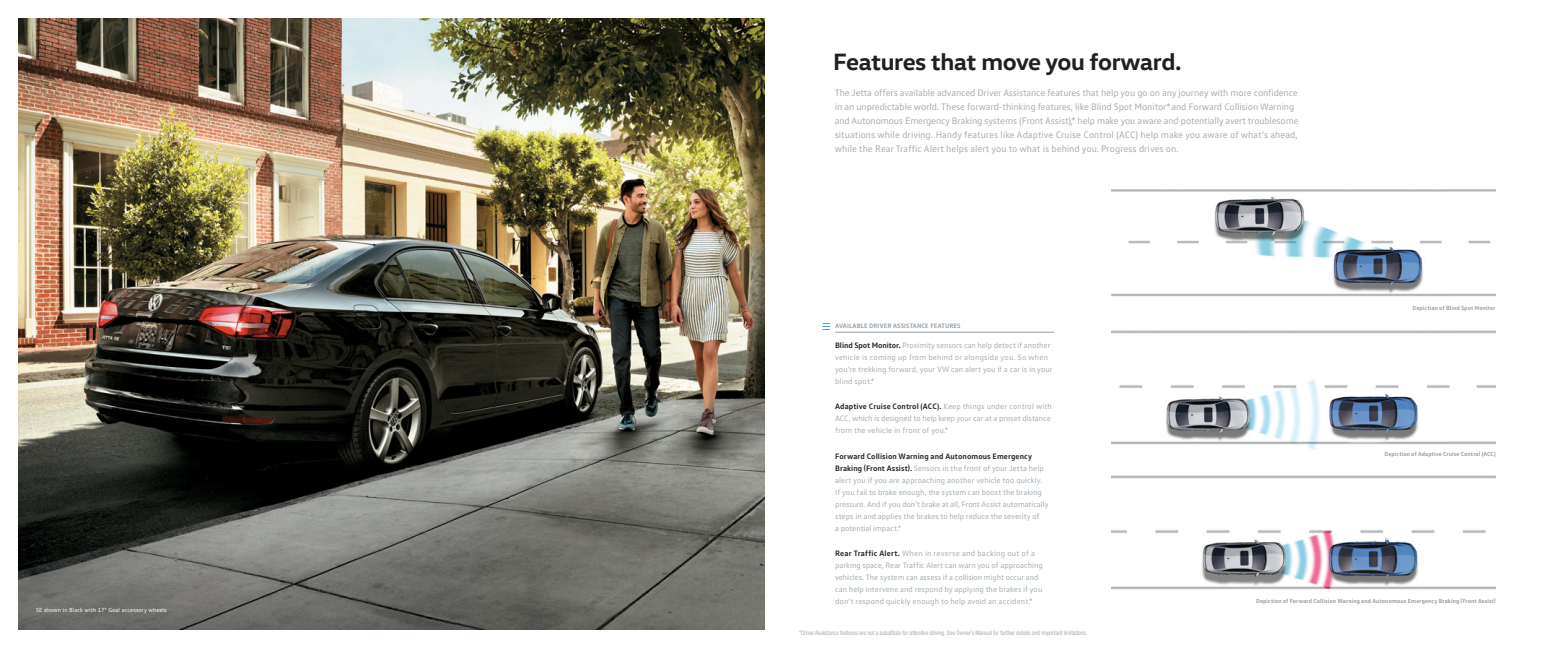
<style>
.page{position:relative;width:1566px;height:648px;background:#fff}
.page>*{position:absolute;margin:0;border:0;box-sizing:border-box;transform-origin:0 0}
.t1{font:700 24px "VW Head";letter-spacing:-.015em;color:#231f20}
.t2{font:9.6px/13.9px "VW Text";letter-spacing:-.01em;color:#a6aeb3}
.t3{font:8px/12px "VW Text";color:#a6aeb3}
.t4{font:700 6.5px "VW Text";letter-spacing:.015em;color:#939ba1}
.t5{font:condensed 6.2px "Helvetica Neue";letter-spacing:-.02em;color:#abb3b8}
.t6{font:700 6px "VW Text";letter-spacing:.015em;color:#939ba1}
.t7{font:6px "VW Text";letter-spacing:.01em;color:#fff}
.s1{font-weight:700;color:#231f20}
</style>
<div class="page">
<img style="left:1112px;top:189px;width:384px;height:108px">
<img style="left:1112px;top:330px;width:384px;height:120px">
<img style="left:1112px;top:475px;width:384px;height:115px">
<hr style="left:835px;top:332px;width:219px;height:1px;background:#939ba1">
<img style="left:18px;top:18px;width:747px;height:612px">
<svg style="left:822px;top:323px;width:8px;height:7px"></svg>
<p class="t7" style="left:36px;top:608px;width:132px">SE shown in Black with 17" Goal accessory wheels</p>
<h1 class="t1" style="left:833px;top:54px;width:350px">Features that move you forward.</h1>
<p class="t2" style="left:835px;top:86px;width:465px">The Jetta offers available advanced Driver Assistance features that help you go on any journey with more confidence in an unpredictable world. These forward-thinking features, like Blind Spot Monitor* and Forward Collision Warning and Autonomous Emergency Braking systems (Front Assist),* help make you aware and potentially avert troublesome</p>
<p class="t2" style="left:835px;top:129px;width:465px">situations while driving. Handy features like Adaptive Cruise Control (ACC) help make you aware of what’s ahead, while the Rear Traffic Alert helps alert you to what is behind you. Progress drives on.</p>
<p class="t4" style="left:835px;top:323px;width:127px">AVAILABLE DRIVER ASSISTANCE FEATURES</p>
<p class="t6" style="left:1412px;top:306px;width:85px">Depiction of Blind Spot Monitor</p>
<p class="t3" style="left:835px;top:340px;width:219px"><span class="s1">Blind Spot Monitor.</span> Proximity sensors can help detect if another vehicle is coming up from behind or alongside you. So when you’re trekking forward, your VW can alert you if a car is in your blind spot.*</p>
<p class="t3" style="left:835px;top:401px;width:218px"><span class="s1">Adaptive Cruise Control (ACC).</span> Keep things under control with<br>ACC, which is designed to help keep your car at a preset distance from the vehicle in front of you.*</p>
<p class="t3" style="left:835px;top:451px;width:215px"><span class="s1">Forward Collision Warning and Autonomous Emergency Braking (Front Assist).</span> Sensors in the front of your Jetta help alert you if you are approaching another vehicle too quickly.<br>If you fail to brake enough, the system can boost the braking pressure. And if you don’t brake at all, Front Assist automatically steps in and applies the brakes to help reduce the severity of<br>a potential impact.*</p>
<p class="t3" style="left:835px;top:548px;width:209px"><span class="s1">Rear Traffic Alert.</span> When in reverse and backing out of a parking space, Rear Traffic Alert can warn you of approaching vehicles. The system can assess if a collision might occur and can help intervene and respond by applying the brakes if you don’t respond quickly enough to help avoid an accident.*</p>
<p class="t5" style="left:799px;top:630px;width:290px">*Driver Assistance features are not a substitute for attentive driving. See Owner’s Manual for further details and important limitations.</p>
<p class="t6" style="left:1384px;top:452px;width:113px">Depiction of Adaptive Cruise Control (ACC)</p>
<p class="t6" style="left:1256px;top:598px;width:241px">Depiction of Forward Collision Warning and Autonomous Emergency Braking (Front Assist)</p>
</div>
